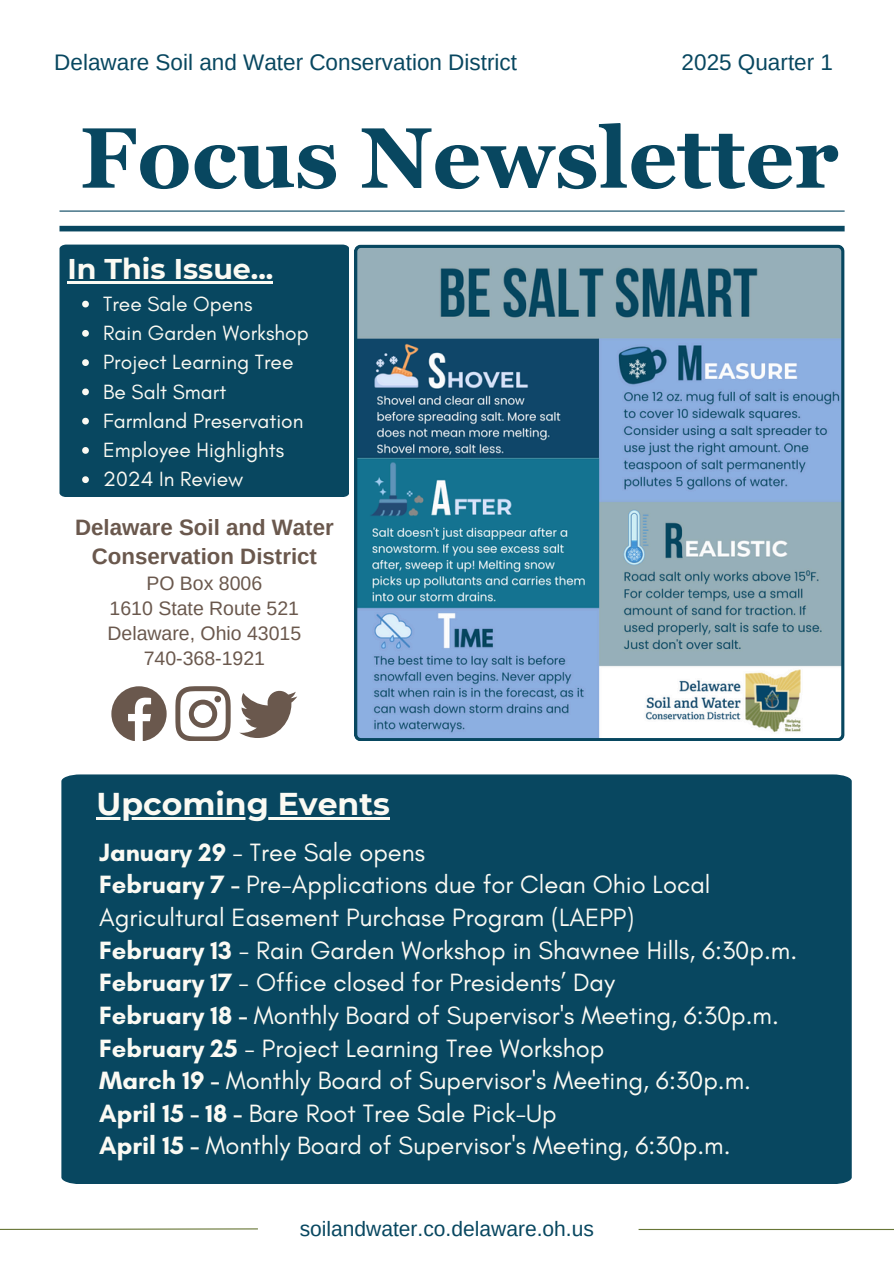
<style>
.page{position:relative;width:894px;height:1264px;background:#fff}
.page>*{position:absolute;margin:0;border:0;box-sizing:border-box;transform-origin:0 0}
.t1{font:700 85.5px "Georgia Pro";color:#084760}
.t2{font:700 31.5px "Montserrat";color:#fbfaf3}
.t3{font:700 28.5px "Montserrat";color:#fbfaf3}
.t4{font:25.5px/32.7px "Glacial Indifference";color:#fbfaf3}
.t5{font:22.5px "Arimo";color:#084760}
.t6{font:700 22.2px/28.2px "Arimo";color:#6a584d;text-align:center}
.t7{font:21px "Glacial Indifference";color:#fbfaf3}
.t8{font:21px "Arimo";color:#084760}
.t9{font:19.5px "Arimo";color:#6a584d}
.s1{font-weight:700}
</style>
<div class="page">
<hr style="left:59px;top:210px;width:785px;height:2px;background:#084760">
<svg style="left:0;top:1228px;width:258px;height:2px"></svg>
<hr style="left:638px;top:1228px;width:255px;height:1px;background:#687636">
<div style="left:59px;top:226px;width:785px;height:5px;background:#084760"></div>
<svg style="left:111px;top:686px;width:55px;height:54px"></svg>
<svg style="left:175px;top:686px;width:55px;height:54px"></svg>
<div style="left:214px;top:695px;width:7px;height:7px;background:#6a584d;border-radius:50%"></div>
<svg style="left:239px;top:690px;width:58px;height:48px"></svg>
<div style="left:59px;top:244px;width:290px;height:253px;background:#084760"></div>
<hr style="left:67px;top:281px;width:206px;height:3px;background:#fbfaf3">
<svg style="left:82px;top:301px;width:7px;height:6px"></svg>
<svg style="left:82px;top:330px;width:7px;height:7px"></svg>
<svg style="left:82px;top:359px;width:7px;height:7px"></svg>
<svg style="left:82px;top:388px;width:7px;height:7px"></svg>
<svg style="left:82px;top:418px;width:7px;height:6px"></svg>
<svg style="left:82px;top:447px;width:7px;height:7px"></svg>
<svg style="left:82px;top:476px;width:7px;height:7px"></svg>
<svg style="left:354px;top:244px;width:490px;height:497px"></svg>
<div style="left:61px;top:774px;width:790px;height:410px;background:#084760"></div>
<hr style="left:96px;top:817px;width:294px;height:2px;background:#fbfaf3">
<p class="t5" style="left:54px;top:49px;width:464px">Delaware Soil and Water Conservation District</p>
<p class="t5" style="left:681px;top:49px;width:153px">2025 Quarter 1</p>
<p class="t1" style="left:80px;top:109px;width:760px">Focus Newsletter</p>
<h2 class="t3" style="left:67px;top:252px;width:207px">In This Issue...</h2>
<p class="t7" style="left:103px;top:291px;width:151px">Tree Sale Opens</p>
<p class="t7" style="left:103px;top:320px;width:207px">Rain Garden Workshop</p>
<p class="t7" style="left:103px;top:349px;width:192px">Project Learning Tree</p>
<p class="t7" style="left:103px;top:378px;width:125px">Be Salt Smart</p>
<p class="t7" style="left:103px;top:408px;width:202px">Farmland Preservation</p>
<p class="t7" style="left:103px;top:437px;width:182px">Employee Highlights</p>
<p class="t7" style="left:103px;top:466px;width:142px">2024 In Review</p>
<p class="t6" style="left:75px;top:513px;width:260px">Delaware Soil and Water<br>Conservation District</p>
<p class="t9" style="left:146px;top:572px;width:117px">PO Box 8006</p>
<h1 class="t9" style="left:109px;top:597px;width:191px">1610 State Route 521</h1>
<p class="t9" style="left:107px;top:622px;width:195px">Delaware, Ohio 43015</p>
<p class="t9" style="left:144px;top:647px;width:123px">740-368-1921</p>
<p class="t2" style="left:96px;top:784px;width:295px">Upcoming Events</p>
<p class="t4" style="left:99px;top:835px;width:699px"><span class="s1">January 29</span> - Tree Sale opens<br><span class="s1">February 7 -</span> Pre-Applications due for Clean Ohio Local Agricultural Easement Purchase Program (LAEPP)<br><span class="s1">February 13</span> - Rain Garden Workshop in Shawnee Hills, 6:30p.m.<br><span class="s1">February 17</span> - Office closed for Presidents’ Day<br><span class="s1">February 18 -</span> Monthly Board of Supervisor's Meeting, 6:30p.m.<br><span class="s1">February 25</span> - Project Learning Tree Workshop<br><span class="s1">March 19 -</span> Monthly Board of Supervisor's Meeting, 6:30p.m.<br><span class="s1">April 15 - 18 -</span> Bare Root Tree Sale Pick-Up<br><span class="s1">April 15 -</span> Monthly Board of Supervisor's Meeting, 6:30p.m.</p>
<p class="t8" style="left:299px;top:1216px;width:296px">soilandwater.co.delaware.oh.us</p>
</div>
